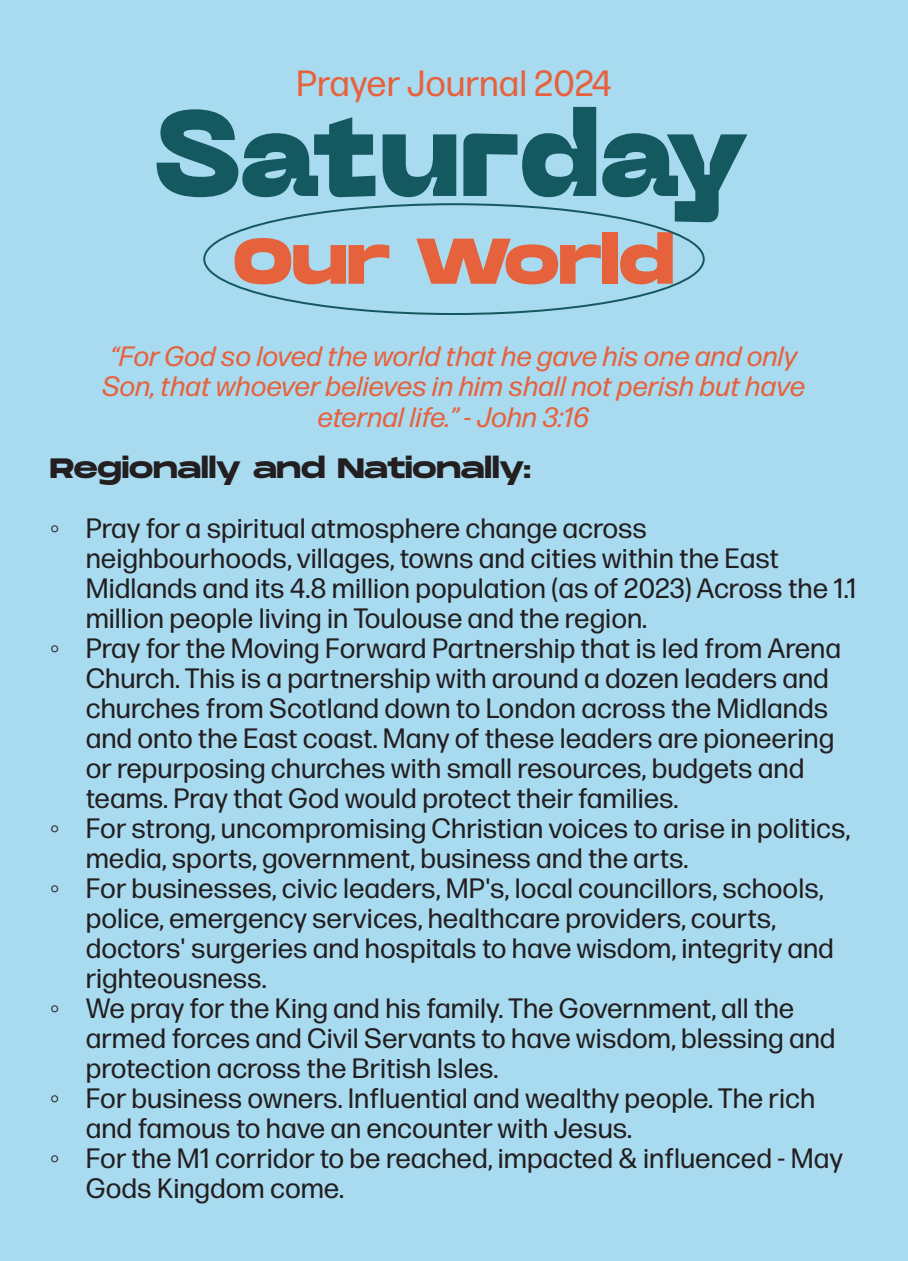
<style>
.page{position:relative;width:908px;height:1261px;background:#fff}
.page>*{position:absolute;margin:0;border:0;box-sizing:border-box;transform-origin:0 0}
.t1{font:900 121.2px "Neue Machina";letter-spacing:-.04em;color:#145860}
.t2{font:800 64.4px "Monument Extended";color:#e6623d}
.t3{font:36.4px "Forma DJR Micro";color:#e6623d}
.t4{font:28px "Forma DJR Micro";color:#231f20}
.t5{font:italic 28px/30.4px "Forma DJR Micro";color:#e6623d;text-align:center}
.t6{font:700 28px "Monument Extended";letter-spacing:-.005em;color:#231f20}
.s1{font-family:"Times New Roman"}
</style>
<div class="page">
<div style="left:0;top:0;width:907px;height:1261px;background:#a9dbf0"></div>
<h3 class="t3" style="left:296px;top:61px;width:317px">Prayer Journal 2024</h3>
<h1 class="t1" style="left:153px;top:72px;width:597px">Saturday</h1>
<h2 class="t2" style="left:234px;top:214px;width:441px">Our World</h2>
<p class="t5" style="left:102px;top:340px;width:705px">“For God so loved the world that he gave his one and only<br>Son, that whoever believes in him shall not perish but have eternal life.” - John 3:16</p>
<p class="t6" style="left:50px;top:448px;width:483px">Regionally and Nationally:</p>
<p class="t4" style="left:50px;top:511px;width:598px"><span class="s1">◦</span> Pray for a spiritual atmosphere change across</p>
<p class="t4" style="left:86px;top:541px;width:694px">neighbourhoods, villages, towns and cities within the East</p>
<p class="t4" style="left:86px;top:571px;width:772px">Midlands and its 4.8 million population (as of 2023) Across the 1.1</p>
<p class="t4" style="left:86px;top:601px;width:563px">million people living in Toulouse and the region.</p>
<p class="t4" style="left:50px;top:631px;width:792px"><span class="s1">◦</span> Pray for the Moving Forward Partnership that is led from Arena</p>
<p class="t4" style="left:86px;top:661px;width:744px">Church. This is a partnership with around a dozen leaders and</p>
<p class="t4" style="left:86px;top:691px;width:743px">churches from Scotland down to London across the Midlands</p>
<p class="t4" style="left:86px;top:721px;width:750px">and onto the East coast. Many of these leaders are pioneering</p>
<p class="t4" style="left:86px;top:751px;width:720px">or repurposing churches with small resources, budgets and</p>
<p class="t4" style="left:86px;top:781px;width:594px">teams. Pray that God would protect their families.</p>
<p class="t4" style="left:50px;top:811px;width:802px"><span class="s1">◦</span> For strong, uncompromising Christian voices to arise in politics,</p>
<p class="t4" style="left:86px;top:841px;width:604px">media, sports, government, business and the arts.</p>
<p class="t4" style="left:50px;top:871px;width:775px"><span class="s1">◦</span> For businesses, civic leaders, MP's, local councillors, schools,</p>
<p class="t4" style="left:86px;top:901px;width:692px">police, emergency services, healthcare providers, courts,</p>
<p class="t4" style="left:86px;top:931px;width:749px">doctors' surgeries and hospitals to have wisdom, integrity and</p>
<p class="t4" style="left:86px;top:961px;width:182px">righteousness.</p>
<p class="t4" style="left:50px;top:991px;width:746px"><span class="s1">◦</span> We pray for the King and his family. The Government, all the</p>
<p class="t4" style="left:86px;top:1021px;width:751px">armed forces and Civil Servants to have wisdom, blessing and</p>
<p class="t4" style="left:86px;top:1051px;width:414px">protection across the British Isles.</p>
<p class="t4" style="left:50px;top:1081px;width:767px"><span class="s1">◦</span> For business owners. Influential and wealthy people. The rich</p>
<p class="t4" style="left:86px;top:1111px;width:548px">and famous to have an encounter with Jesus.</p>
<p class="t4" style="left:50px;top:1141px;width:794px"><span class="s1">◦</span> For the M1 corridor to be reached, impacted &amp; influenced - May</p>
<p class="t4" style="left:86px;top:1171px;width:260px">Gods Kingdom come.</p>
</div>
